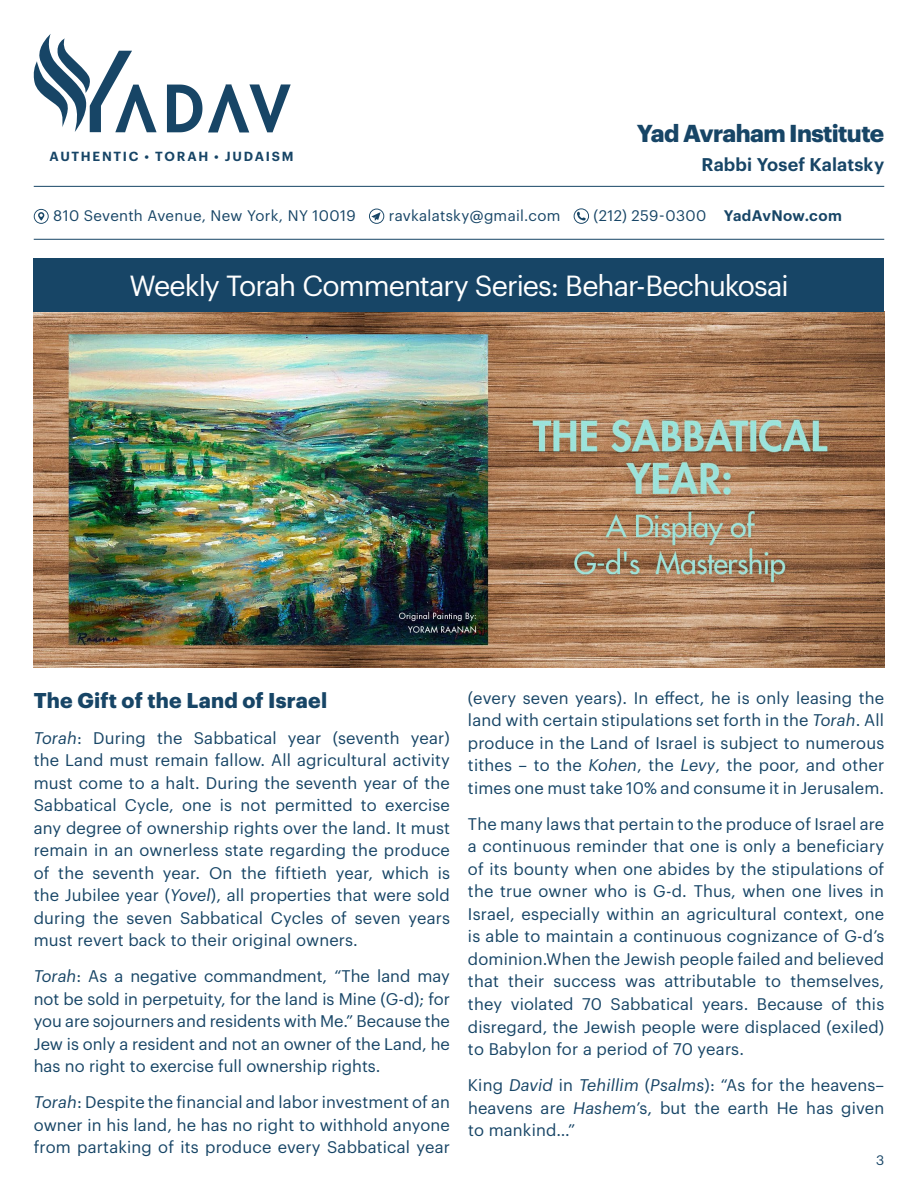
<style>
.page{position:relative;width:918px;height:1188px;background:#fff}
.page>*{position:absolute;margin:0;border:0;box-sizing:border-box;transform-origin:0 0}
.t1{font:28.5px "Graphik";letter-spacing:-.035em;color:#fff}
.t2{font:700 24px "Graphik";letter-spacing:-.025em;color:#174566}
.t3{font:700 21px "Graphik";letter-spacing:.01em;color:#174566}
.t4{font:600 18px "Graphik";letter-spacing:.01em;color:#174566}
.t5{font:16.5px/22.5px "Graphik";letter-spacing:.01em;color:#174566;text-align:justify}
.t6{font:15px "Graphik";letter-spacing:.02em;color:#174566}
.t7{font:13.5px "Graphik";color:#174566}
.t8{font:600 12.9px "Graphik";letter-spacing:.135em;color:#174566}
.s1{font-weight:600}
.s2{font-style:italic}
</style>
<div class="page">
<img style="left:34px;top:312px;width:850px;height:356px">
<svg style="left:167px;top:85px;width:35px;height:47px"></svg>
<svg style="left:208px;top:84px;width:83px;height:48px"></svg>
<svg style="left:33px;top:34px;width:124px;height:98px"></svg>
<div style="left:34px;top:258px;width:850px;height:54px;background:#174566"></div>
<svg style="left:34px;top:209px;width:15px;height:15px"></svg>
<svg style="left:369px;top:209px;width:15px;height:15px"></svg>
<svg style="left:574px;top:208px;width:15px;height:16px"></svg>
<hr style="left:34px;top:186px;width:850px;height:1px;background:#174566">
<hr style="left:34px;top:239px;width:850px;height:1px;background:#174566">
<p class="t8" style="left:50px;top:146px;width:245px">AUTHENTIC • TORAH • JUDAISM</p>
<h2 class="t2" style="left:637px;top:115px;width:249px">Yad Avraham Institute</h2>
<p class="t4" style="left:702px;top:151px;width:184px">Rabbi Yosef Kalatsky</p>
<p class="t6" style="left:53px;top:204px;width:304px">810 Seventh Avenue, New York, NY 10019</p>
<p class="t6" style="left:389px;top:204px;width:173px">ravkalatsky@gmail.com</p>
<p class="t6" style="left:594px;top:204px;width:250px">(212) 259-0300 <span class="s1">YadAvNow.com</span></p>
<h1 class="t1" style="left:129px;top:265px;width:661px">Weekly Torah Commentary Series: Behar-Bechukosai</h1>
<p class="t3" style="left:34px;top:684px;width:295px">The Gift of the Land of Israel</p>
<p class="t5" style="left:34px;top:725px;width:418px"><span class="s2">Torah</span>: During the Sabbatical year (seventh year) the Land must remain fallow. All agricultural activity must come to a halt. During the seventh year of the Sabbatical Cycle, one is not permitted to exercise any degree of ownership rights over the land. It must remain in an ownerless state regarding the produce of the seventh year. On the fiftieth year, which is the Jubilee year (<span class="s2">Yovel</span>), all properties that were sold during the seven Sabbatical Cycles of seven years must revert back to their original owners.</p>
<p class="t5" style="left:34px;top:964px;width:418px"><span class="s2">Torah</span>: As a negative commandment, “The land may not be sold in perpetuity, for the land is Mine (G-d); for you are sojourners and residents with Me.” Because the Jew is only a resident and not an owner of the Land, he has no right to exercise full ownership rights.</p>
<p class="t5" style="left:34px;top:1090px;width:418px"><span class="s2">Torah</span>: Despite the financial and labor investment of an owner in his land, he has no right to withhold anyone from partaking of its produce every Sabbatical year</p>
<p class="t5" style="left:468px;top:685px;width:418px">(every seven years). In effect, he is only leasing the land with certain stipulations set forth in the <span class="s2">Torah</span>. All produce in the Land of Israel is subject to numerous tithes – to the <span class="s2">Kohen</span>, the <span class="s2">Levy</span>, the poor, and other times one must take 10% and consume it in Jerusalem.</p>
<p class="t5" style="left:468px;top:811px;width:418px">The many laws that pertain to the produce of Israel are a continuous reminder that one is only a beneficiary of its bounty when one abides by the stipulations of the true owner who is G-d. Thus, when one lives in Israel, especially within an agricultural context, one is able to maintain a continuous cognizance of G-d’s dominion.When the Jewish people failed and believed that their success was attributable to themselves, they violated 70 Sabbatical years. Because of this disregard, the Jewish people were displaced (exiled) to Babylon for a period of 70 years.</p>
<p class="t5" style="left:468px;top:1072px;width:418px">King <span class="s2">David</span> in <span class="s2">Tehillim</span> (<span class="s2">Psalms</span>): “As for the heavens– heavens are <span class="s2">Hashem</span>’s, but the earth He has given to mankind…”</p>
<p class="t7" style="left:876px;top:1150px;width:10px">3</p>
</div>
